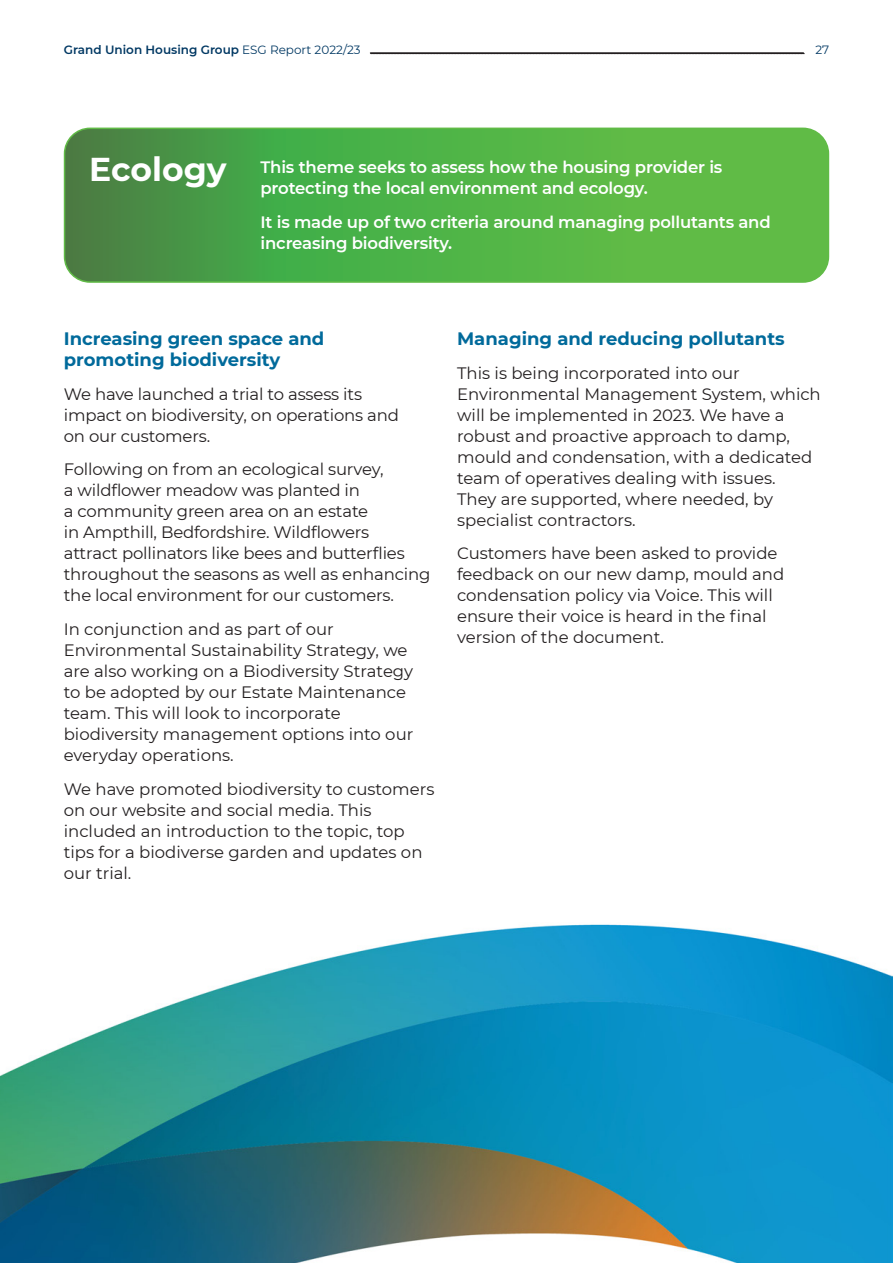
<style>
.page{position:relative;width:893px;height:1263px;background:#fff}
.page>*{position:absolute;margin:0;border:0;box-sizing:border-box;transform-origin:0 0}
.t1{font:700 33px "Montserrat";color:#fff}
.t2{font:700 18px/21px "Montserrat";color:#006a9b}
.t3{font:16.5px/21px "Montserrat";color:#231f20}
.t4{font:600 16.5px/21px "Montserrat";letter-spacing:-.01em;color:#fff}
.t5{font:600 12px "Montserrat";color:#003863}
.t6{font:12px "Montserrat";color:#003863}
.s1{font-weight:400}
</style>
<div class="page">
<svg style="left:370px;top:52px;width:435px;height:2px"></svg>
<img style="left:0;top:924px;width:893px;height:339px">
<svg style="left:65px;top:128px;width:763px;height:152px;background:#52ad47"></svg>
<div style="left:64px;top:128px;width:765px;height:155px;border:2px solid #60bb46;border-radius:26px"></div>
<p class="t5" style="left:64px;top:41px;width:298px">Grand Union Housing Group <span class="s1">ESG Report 2022/23</span></p>
<p class="t6" style="left:815px;top:42px;width:15px">27</p>
<p class="t1" style="left:89px;top:145px;width:139px">Ecology</p>
<p class="t4" style="left:260px;top:156px;width:463px">This theme seeks to assess how the housing provider is protecting the local environment and ecology.</p>
<p class="t4" style="left:260px;top:211px;width:512px">It is made up of two criteria around managing pollutants and increasing biodiversity.</p>
<p class="t2" style="left:64px;top:327px;width:262px">Increasing green space and promoting biodiversity</p>
<p class="t3" style="left:64px;top:383px;width:337px">We have launched a trial to assess its impact on biodiversity, on operations and on our customers.</p>
<p class="t3" style="left:64px;top:458px;width:368px">Following on from an ecological survey,<br>a wildflower meadow was planted in<br>a community green area on an estate<br>in Ampthill, Bedfordshire. Wildflowers<br>attract pollinators like bees and butterflies throughout the seasons as well as enhancing the local environment for our customers.</p>
<p class="t3" style="left:64px;top:618px;width:351px">In conjunction and as part of our Environmental Sustainability Strategy, we are also working on a Biodiversity Strategy to be adopted by our Estate Maintenance team. This will look to incorporate biodiversity management options into our everyday operations.</p>
<p class="t3" style="left:64px;top:778px;width:372px">We have promoted biodiversity to customers on our website and social media. This included an introduction to the topic, top tips for a biodiverse garden and updates on our trial.</p>
<p class="t2" style="left:457px;top:327px;width:329px">Managing and reducing pollutants</p>
<p class="t3" style="left:457px;top:362px;width:365px">This is being incorporated into our Environmental Management System, which will be implemented in 2023. We have a robust and proactive approach to damp, mould and condensation, with a dedicated team of operatives dealing with issues.<br>They are supported, where needed, by specialist contractors.</p>
<p class="t3" style="left:457px;top:542px;width:329px">Customers have been asked to provide feedback on our new damp, mould and condensation policy via Voice. This will ensure their voice is heard in the final version of the document.</p>
</div>
